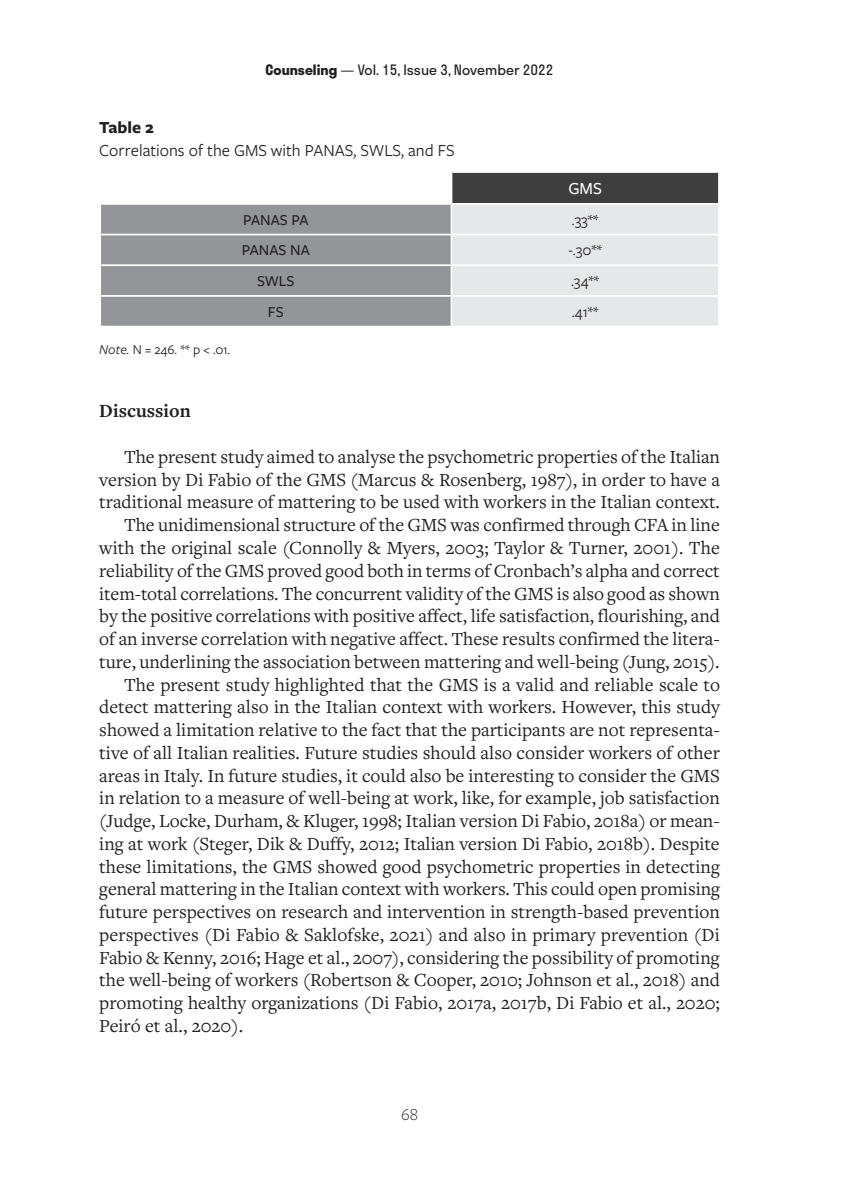
<style>
.page{position:relative;width:844px;height:1191px;background:#fff}
.page>*{position:absolute;margin:0;border:0;box-sizing:border-box;transform-origin:0 0}
.t1{font:19.25px "Freight Text Pro";color:#231f20}
.t2{font:700 19.25px "Freight Text Pro";color:#231f20}
.t3{font:17.5px "Freight Sans Pro";color:#231f20}
.t4{font:700 17.5px "Freight Sans Pro";color:#231f20}
.t5{font:500 17.5px "Freight Sans Pro";color:#fff}
.t6{font:300 17.5px "Freight Sans Pro";color:#231f20}
.t7{font:15.75px "Freight Sans Pro";color:#231f20}
.t8{font:500 15.75px "Freight Sans Pro";color:#231f20}
.t9{font:14px "Stratos";color:#231f20}
.t10{font:14px "Freight Sans Pro";color:#231f20}
.s1{font-weight:700}
.s2{font-style:italic}
</style>
<div class="page">
<div style="left:451px;top:172px;width:267px;height:32px;background:#3e3e3f"></div>
<div style="left:101px;top:205px;width:349px;height:121px;background:#939598"></div>
<hr style="left:101px;top:234px;width:350px;height:1px;background:#fff">
<hr style="left:101px;top:264px;width:350px;height:2px;background:#fff">
<hr style="left:101px;top:295px;width:350px;height:2px;background:#fff">
<div style="left:451px;top:205px;width:267px;height:121px;background:#e6e7e9"></div>
<hr style="left:451px;top:171px;width:268px;height:2px;background:#fff">
<hr style="left:450px;top:173px;width:2px;height:30px;background:#fff">
<hr style="left:451px;top:203px;width:267px;height:2px;background:#fff">
<hr style="left:450px;top:205px;width:2px;height:29px;background:#fff">
<hr style="left:450px;top:235px;width:2px;height:29px;background:#fff">
<hr style="left:450px;top:266px;width:2px;height:29px;background:#fff">
<hr style="left:450px;top:297px;width:2px;height:29px;background:#fff">
<p class="t9" style="left:265px;top:58px;width:289px"><span class="s1">Counseling</span> — Vol. 15, Issue 3, November 2022</p>
<p class="t4" style="left:99px;top:116px;width:56px">Table 2</p>
<p class="t3" style="left:99px;top:139px;width:357px">Correlations of the GMS with PANAS, SWLS, and FS</p>
<p class="t5" style="left:568px;top:176px;width:35px">GMS</p>
<p class="t10" style="left:99px;top:340px;width:132px"><span class="s2">Note.</span> N = 246. ** p &lt; .01.</p>
<p class="t8" style="left:243px;top:209px;width:67px">PANAS PA</p>
<p class="t7" style="left:571px;top:209px;width:28px">.33**</p>
<p class="t8" style="left:242px;top:240px;width:69px">PANAS NA</p>
<p class="t7" style="left:568px;top:240px;width:35px">-.30**</p>
<p class="t8" style="left:257px;top:270px;width:39px">SWLS</p>
<p class="t7" style="left:571px;top:270px;width:30px">.34**</p>
<p class="t8" style="left:268px;top:301px;width:17px">FS</p>
<p class="t7" style="left:571px;top:301px;width:28px">.41**</p>
<p class="t2" style="left:99px;top:398px;width:93px">Discussion</p>
<p class="t1" style="left:124px;top:444px;width:597px">The present study aimed to analyse the psychometric properties of the Italian</p>
<p class="t1" style="left:99px;top:467px;width:622px">version by Di Fabio of the GMS (Marcus &amp; Rosenberg, 1987), in order to have a</p>
<p class="t1" style="left:99px;top:489px;width:622px">traditional measure of mattering to be used with workers in the Italian context.</p>
<p class="t1" style="left:124px;top:512px;width:597px">The unidimensional structure of the GMS was confirmed through CFA in line</p>
<p class="t1" style="left:99px;top:535px;width:622px">with the original scale (Connolly &amp; Myers, 2003; Taylor &amp; Turner, 2001). The</p>
<p class="t1" style="left:99px;top:558px;width:621px">reliability of the GMS proved good both in terms of Cronbach’s alpha and correct</p>
<p class="t1" style="left:99px;top:580px;width:622px">item-total correlations. The concurrent validity of the GMS is also good as shown</p>
<p class="t1" style="left:99px;top:603px;width:622px">by the positive correlations with positive affect, life satisfaction, flourishing, and</p>
<p class="t1" style="left:99px;top:626px;width:621px">of an inverse correlation with negative affect. These results confirmed the litera-</p>
<p class="t1" style="left:99px;top:649px;width:621px">ture, underlining the association between mattering and well-being (Jung, 2015).</p>
<p class="t1" style="left:124px;top:671px;width:597px">The present study highlighted that the GMS is a valid and reliable scale to</p>
<p class="t1" style="left:99px;top:694px;width:622px">detect mattering also in the Italian context with workers. However, this study</p>
<p class="t1" style="left:99px;top:717px;width:622px">showed a limitation relative to the fact that the participants are not representa-</p>
<p class="t1" style="left:99px;top:740px;width:622px">tive of all Italian realities. Future studies should also consider workers of other</p>
<p class="t1" style="left:99px;top:762px;width:622px">areas in Italy. In future studies, it could also be interesting to consider the GMS</p>
<p class="t1" style="left:99px;top:785px;width:622px">in relation to a measure of well-being at work, like, for example, job satisfaction</p>
<p class="t1" style="left:99px;top:808px;width:621px">(Judge, Locke, Durham, &amp; Kluger, 1998; Italian version Di Fabio, 2018a) or mean-</p>
<p class="t1" style="left:99px;top:831px;width:621px">ing at work (Steger, Dik &amp; Duffy, 2012; Italian version Di Fabio, 2018b). Despite</p>
<p class="t1" style="left:99px;top:853px;width:622px">these limitations, the GMS showed good psychometric properties in detecting</p>
<p class="t1" style="left:99px;top:876px;width:622px">general mattering in the Italian context with workers. This could open promising</p>
<p class="t1" style="left:99px;top:899px;width:622px">future perspectives on research and intervention in strength-based prevention</p>
<p class="t1" style="left:99px;top:922px;width:622px">perspectives (Di Fabio &amp; Saklofske, 2021) and also in primary prevention (Di</p>
<p class="t1" style="left:99px;top:945px;width:621px">Fabio &amp; Kenny, 2016; Hage et al., 2007), considering the possibility of promoting</p>
<p class="t1" style="left:99px;top:967px;width:622px">the well-being of workers (Robertson &amp; Cooper, 2010; Johnson et al., 2018) and</p>
<p class="t1" style="left:99px;top:990px;width:622px">promoting healthy organizations (Di Fabio, 2017a, 2017b, Di Fabio et al., 2020;</p>
<p class="t1" style="left:99px;top:1013px;width:145px">Peiró et al., 2020).</p>
<p class="t6" style="left:401px;top:1102px;width:18px">68</p>
</div>
